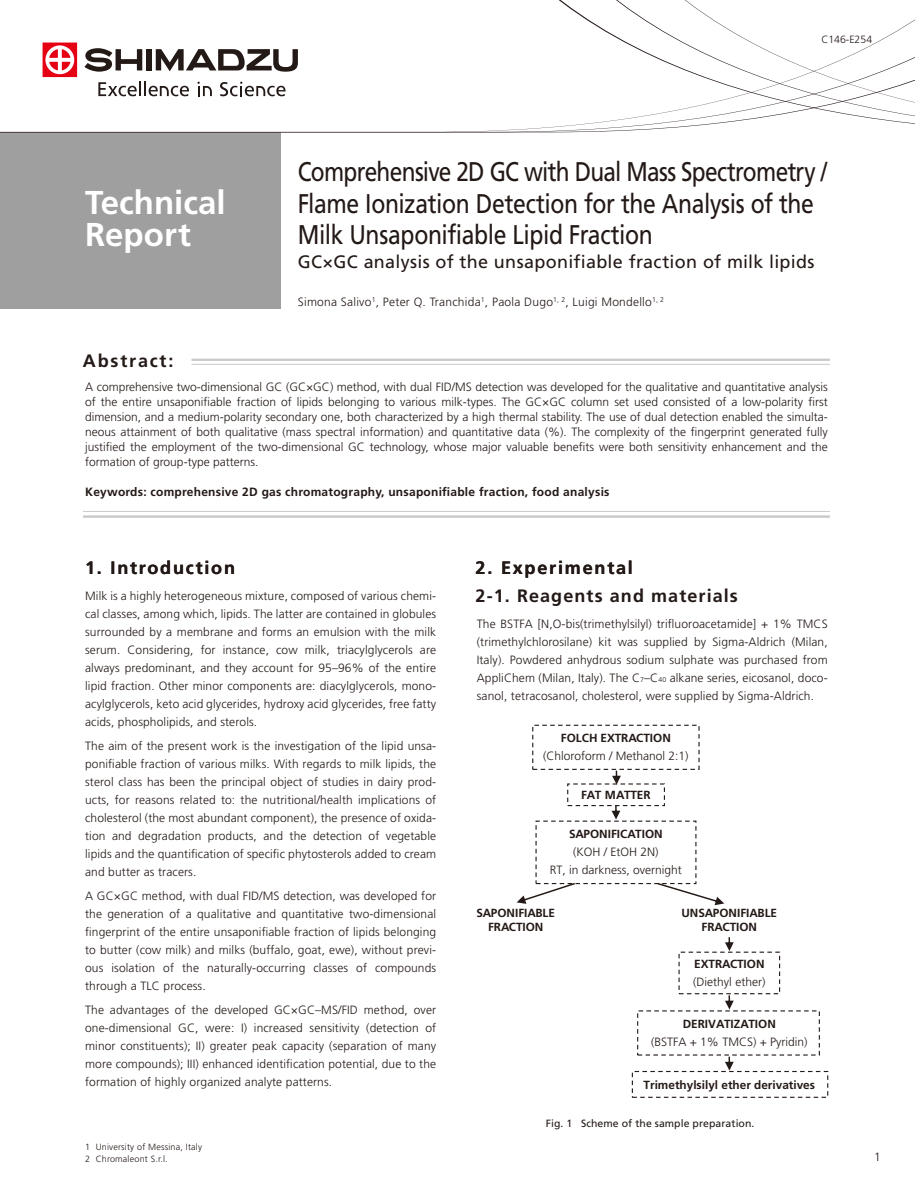
<style>
.page{position:relative;width:915px;height:1191px;background:#fff}
.page>*{position:absolute;margin:0;border:0;box-sizing:border-box;transform-origin:0 0}
.t1{font:700 33px/31.5px "Frutiger LT Std";color:#fff}
.t2{font:27px/31.5px "Frutiger LT Std";letter-spacing:-.025em;color:#231916;scale:.84 1}
.t3{font:18px "Frutiger LT Std";letter-spacing:.015em;color:#231916}
.t4{font:700 18px "Frutiger LT Std";letter-spacing:.1em;color:#231916}
.t5{font:700 18px "Frutiger LT Std";letter-spacing:.06em;color:#231916}
.t6{font:300 12px/18px "Frutiger LT Std";letter-spacing:.01em;color:#231916;text-align:justify}
.t7{font:700 12px "Frutiger LT Std";letter-spacing:.02em;color:#231916}
.t8{font:700 11.7px/14.1px "Frutiger LT Std";color:#231916;text-align:center}
.t9{font:10.5px "Frutiger LT Std";letter-spacing:.005em;color:#231916}
.t10{font:300 10.5px "Frutiger LT Std";color:#231916}
.t11{font:300 9px/12px "Frutiger LT Std";letter-spacing:.02em;color:#231916}
.s1{font-size:7.05px}
</style>
<div class="page">
<div style="left:0;top:132px;width:281px;height:176px;background:#9f9fa0"></div>
<hr style="left:83px;top:515px;width:746px;height:3px;background:#c9c9ca">
<hr style="left:83px;top:511px;width:746px;height:1px;background:#c9c9ca">
<hr style="left:191px;top:359px;width:638px;height:2px;background:#c9c9ca">
<hr style="left:191px;top:364px;width:638px;height:1px;background:#c9c9ca">
<div style="left:532px;top:724px;width:167px;height:46px;border:1px dashed #231916"></div>
<div style="left:678px;top:951px;width:101px;height:43px;border:1px dashed #231916"></div>
<svg style="left:516px;top:883px;width:58px;height:21px"></svg>
<svg style="left:657px;top:883px;width:67px;height:22px"></svg>
<svg style="left:725px;top:995px;width:8px;height:14px"></svg>
<svg style="left:725px;top:1056px;width:8px;height:14px"></svg>
<svg style="left:725px;top:937px;width:8px;height:14px"></svg>
<svg style="left:612px;top:770px;width:8px;height:14px"></svg>
<svg style="left:611px;top:805px;width:9px;height:14px"></svg>
<svg style="left:0;top:42px;width:435px;height:90px"></svg>
<svg style="left:561px;top:0;width:353px;height:132px"></svg>
<svg style="left:43px;top:43px;width:34px;height:34px"></svg>
<svg style="left:84px;top:48px;width:58px;height:24px"></svg>
<div style="left:146px;top:49px;width:6px;height:21px;background:#231916"></div>
<svg style="left:156px;top:49px;width:142px;height:23px"></svg>
<svg style="left:98px;top:81px;width:91px;height:15px"></svg>
<svg style="left:197px;top:82px;width:15px;height:14px"></svg>
<svg style="left:220px;top:82px;width:65px;height:14px"></svg>
<h1 class="t1" style="left:85px;top:189px;width:142px">Technical<br>Report</h1>
<p class="t10" style="left:821px;top:34px;width:52px">C146-E254</p>
<h2 class="t2" style="left:298px;top:158px;width:631px">Comprehensive 2D GC with Dual Mass Spectrometry /<br>Flame Ionization Detection for the Analysis of the<br>Milk Unsaponifiable Lipid Fraction</h2>
<h3 class="t3" style="left:298px;top:253px;width:518px">GC×GC analysis of the unsaponifiable fraction of milk lipids</h3>
<p class="t6" style="left:298px;top:293px;width:367px">Simona Salivo<sup>1</sup>, Peter Q. Tranchida<sup>1</sup>, Paola Dugo<sup>1,</sup> <sup>2</sup>, Luigi Mondello<sup>1,</sup> <sup>2</sup></p>
<h3 class="t4" style="left:83px;top:352px;width:92px">Abstract:</h3>
<p class="t6" style="left:85px;top:380px;width:743px;line-height:15px">A comprehensive two-dimensional GC (GC×GC) method, with dual FID/MS detection was developed for the qualitative and quantitative analysis of the entire unsaponifiable fraction of lipids belonging to various milk-types. The GC×GC column set used consisted of a low-polarity first dimension, and a medium-polarity secondary one, both characterized by a high thermal stability. The use of dual detection enabled the simulta&shy;neous attainment of both qualitative (mass spectral information) and quantitative data (%). The complexity of the fingerprint generated fully justified the employment of the two-dimensional GC technology, whose major valuable benefits were both sensitivity enhancement and the formation of group-type patterns.</p>
<p class="t7" style="left:85px;top:486px;width:525px">Keywords: comprehensive 2D gas chromatography, unsaponifiable fraction, food analysis</p>
<h3 class="t4" style="left:85px;top:559px;width:151px">1. Introduction</h3>
<h3 class="t4" style="left:475px;top:559px;width:159px">2. Experimental</h3>
<p class="t6" style="left:85px;top:587px;width:352px">Milk is a highly heterogeneous mixture, composed of various chemi&shy;cal classes, among which, lipids. The latter are contained in globules surrounded by a membrane and forms an emulsion with the milk serum. Considering, for instance, cow milk, triacylglycerols are always predominant, and they account for 95–96% of the entire lipid fraction. Other minor components are: diacylglycerols, mono&shy;acylglycerols, keto acid glycerides, hydroxy acid glycerides, free fatty acids, phospholipids, and sterols.</p>
<p class="t6" style="left:85px;top:737px;width:352px">The aim of the present work is the investigation of the lipid unsa&shy;ponifiable fraction of various milks. With regards to milk lipids, the sterol class has been the principal object of studies in dairy prod&shy;ucts, for reasons related to: the nutritional/health implications of cholesterol (the most abundant component), the presence of oxida&shy;tion and degradation products, and the detection of vegetable lipids and the quantification of specific phytosterols added to cream and butter as tracers.</p>
<p class="t6" style="left:85px;top:887px;width:352px">A GC×GC method, with dual FID/MS detection, was developed for the generation of a qualitative and quantitative two-dimensional fingerprint of the entire unsaponifiable fraction of lipids belonging to butter (cow milk) and milks (buffalo, goat, ewe), without previ&shy;ous isolation of the naturally-occurring classes of compounds through a TLC process.</p>
<p class="t6" style="left:85px;top:1001px;width:352px">The advantages of the developed GC×GC–MS/FID method, over one-dimensional GC, were: I) increased sensitivity (detection of minor constituents); II) greater peak capacity (separation of many more compounds); III) enhanced identification potential, due to the formation of highly organized analyte patterns.</p>
<p class="t11" style="left:85px;top:1141px;width:118px">1 University of Messina, Italy<br>2 Chromaleont S.r.l.</p>
<h3 class="t5" style="left:475px;top:587px;width:264px">2-1. Reagents and materials</h3>
<p class="t6" style="left:476px;top:616px;width:352px">The BSTFA [N,O-bis(trimethylsilyl) trifluoroacetamide] + 1% TMCS (trimethylchlorosilane) kit was supplied by Sigma-Aldrich (Milan, Italy). Powdered anhydrous sodium sulphate was purchased from AppliChem (Milan, Italy). The C<span class="s1">7</span>–C<span class="s1">40</span> alkane series, eicosanol, doco&shy;sanol, tetracosanol, cholesterol, were supplied by Sigma-Aldrich.</p>
<p class="t8" style="left:560px;top:731px;width:111px">FOLCH EXTRACTION</p>
<p class="t6" style="left:543px;top:748px;width:147px">(Chloroform / Methanol 2:1)</p>
<p class="t8" style="left:581px;top:788px;width:71px">FAT MATTER</p>
<p class="t8" style="left:569px;top:827px;width:95px">SAPONIFICATION</p>
<p class="t6" style="left:549px;top:843px;width:134px;text-align:center">(KOH / EtOH 2N)<br>RT, in darkness, overnight</p>
<p class="t8" style="left:476px;top:906px;width:80px">SAPONIFIABLE<br>FRACTION</p>
<p class="t8" style="left:681px;top:906px;width:97px">UNSAPONIFIABLE<br>FRACTION</p>
<p class="t8" style="left:693px;top:957px;width:72px">EXTRACTION</p>
<p class="t6" style="left:693px;top:973px;width:73px">(Diethyl ether)</p>
<p class="t8" style="left:682px;top:1017px;width:94px">DERIVATIZATION</p>
<p class="t6" style="left:650px;top:1033px;width:158px">(BSTFA + 1% TMCS) + Pyridin)</p>
<p class="t8" style="left:643px;top:1078px;width:173px">Trimethylsilyl ether derivatives</p>
<p class="t9" style="left:545px;top:1118px;width:210px">Fig. 1 Scheme of the sample preparation.</p>
<p class="t6" style="left:873px;top:1148px;width:8px">1</p>
</div>
